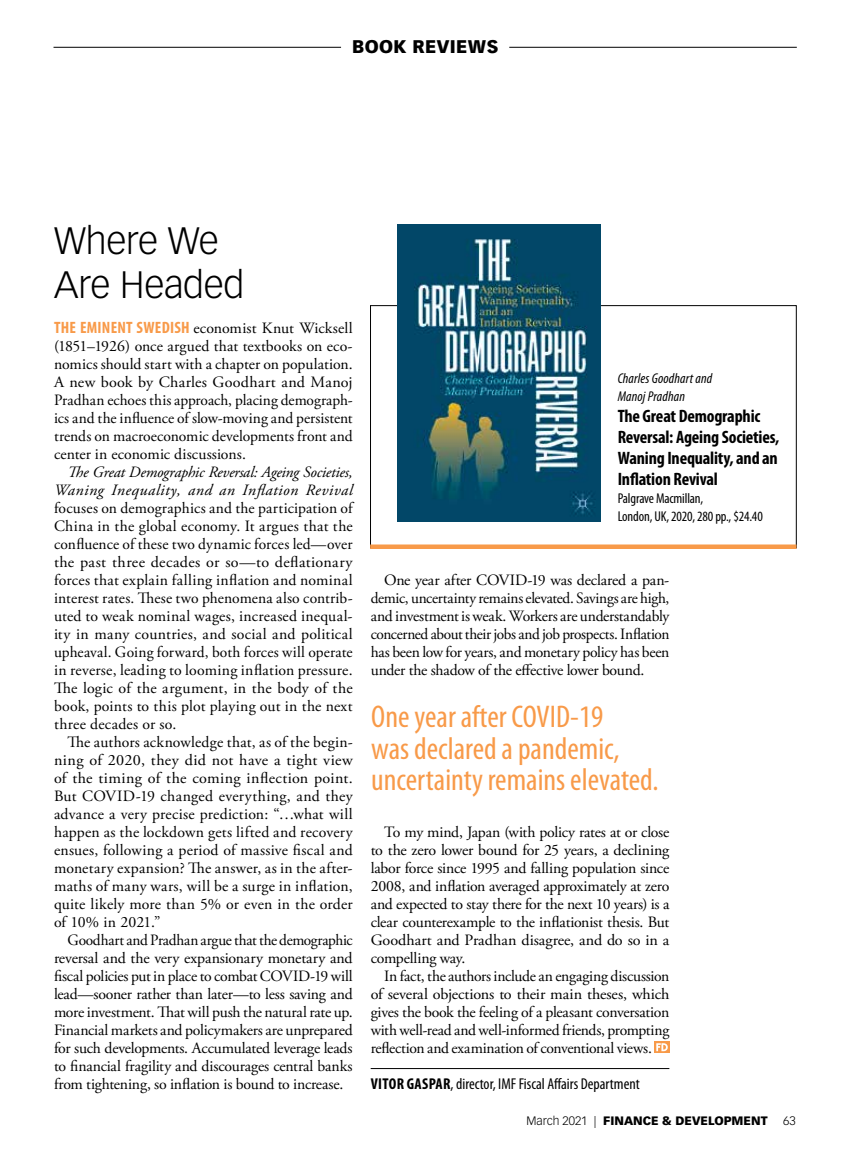
<style>
.page{position:relative;width:864px;height:1161px;background:#fff}
.page>*{position:absolute;margin:0;border:0;box-sizing:border-box;transform-origin:0 0}
.t1{font:300 37.5px/43.5px "Vectora LT Std";letter-spacing:-.01em;color:#000}
.t2{font:condensed 31.5px/31.5px "Myriad Pro";color:#f89a49}
.t3{font:700 condensed 18px/21px "Myriad Pro";letter-spacing:-.01em;color:#000}
.t4{font:900 18px "Vectora LT Std";letter-spacing:.02em;color:#000}
.t5{font:15.75px/18px "Adobe Garamond Pro";letter-spacing:-.005em;color:#000;text-align:justify}
.t6{font:italic 15.75px/18px "Adobe Garamond Pro";letter-spacing:-.01em;color:#000;text-align:right}
.t7{font:condensed 15.75px "Myriad Pro";color:#000}
.t8{font:condensed 14.25px/18px "Myriad Pro";letter-spacing:-.01em;color:#000}
.t9{font:italic condensed 14.25px/18px "Myriad Pro";letter-spacing:.01em;color:#000}
.t10{font:900 12px "Vectora LT Std";color:#000}
.t11{font:300 12px "Vectora LT Std";color:#000}
.s1{font-family:"Myriad Pro";font-weight:700;font-stretch:condensed;font-size:16.5px;color:#f89a49}
.s2{font-weight:700}
.s3{font-weight:300}
</style>
<div class="page">
<hr style="left:509px;top:47px;width:288px;height:1px;background:#000">
<hr style="left:54px;top:47px;width:287px;height:1px;background:#000">
<hr style="left:371px;top:1068px;width:298px;height:1px;background:#000">
<svg style="left:654px;top:1042px;width:16px;height:11px"></svg>
<svg style="left:656px;top:1043px;width:12px;height:8px"></svg>
<div style="left:370px;top:544px;width:426px;height:5px;background:#f89a49"></div>
<img style="left:397px;top:224px;width:203px;height:298px">
<p class="t4" style="left:352px;top:36px;width:148px">BOOK REVIEWS</p>
<h1 class="t1" style="left:54px;top:220px;width:192px">Where We<br>Are Headed</h1>
<p class="t5" style="left:54px;top:320px;width:300px"><span class="s1">THE EMINENT SWEDISH</span> economist Knut Wicksell (1851–1926) once argued that textbooks on eco&shy;nomics should start with a chapter on population.<br>A new book by Charles Goodhart and Manoj Pradhan echoes this approach, placing demograph&shy;ics and the influence of slow-moving and persistent trends on macroeconomic developments front and center in economic discussions.</p>
<p class="t6" style="left:54px;top:463px;width:300px">The Great Demographic Reversal: Ageing Societies,<br>Waning Inequality, and an Inflation Revival</p>
<p class="t5" style="left:54px;top:500px;width:300px">focuses on demographics and the participation of China in the global economy. It argues that the confluence of these two dynamic forces led—over the past three decades or so—to deflationary forces that explain falling inflation and nominal interest rates. These two phenomena also contrib&shy;uted to weak nominal wages, increased inequal&shy;ity in many countries, and social and political upheaval. Going forward, both forces will operate in reverse, leading to looming inflation pressure.<br>The logic of the argument, in the body of the book, points to this plot playing out in the next three decades or so.</p>
<p class="t5" style="left:54px;top:734px;width:300px;text-indent:14px">The authors acknowledge that, as of the begin&shy;ning of 2020, they did not have a tight view of the timing of the coming inflection point.<br>But COVID-19 changed everything, and they advance a very precise prediction: “…what will happen as the lockdown gets lifted and recovery ensues, following a period of massive fiscal and monetary expansion? The answer, as in the after&shy;maths of many wars, will be a surge in inflation, quite likely more than 5% or even in the order of 10% in 2021.”</p>
<p class="t5" style="left:54px;top:932px;width:300px;text-indent:14px">Goodhart and Pradhan argue that the demographic reversal and the very expansionary monetary and fiscal policies put in place to combat COVID-19 will lead—sooner rather than later—to less saving and more investment. That will push the natural rate up.<br>Financial markets and policymakers are unprepared for such developments. Accumulated leverage leads to financial fragility and discourages central banks from tightening, so inflation is bound to increase.</p>
<p class="t9" style="left:618px;top:370px;width:96px">Charles Goodhart and<br>Manoj Pradhan</p>
<p class="t3" style="left:618px;top:406px;width:163px">The Great Demographic<br>Reversal: Ageing Societies,<br>Waning Inequality, and an<br>Inflation Revival</p>
<p class="t8" style="left:618px;top:490px;width:147px">Palgrave Macmillan,<br>London, UK, 2020, 280 pp., $24.40</p>
<p class="t5" style="left:371px;top:572px;width:300px;text-indent:14px">One year after COVID-19 was declared a pan&shy;demic, uncertainty remains elevated. Savings are high, and investment is weak. Workers are understandably concerned about their jobs and job prospects. Inflation has been low for years, and monetary policy has been under the shadow of the effective lower bound.</p>
<h2 class="t2" style="left:371px;top:702px;width:289px">One year after COVID-19<br>was declared a pandemic, uncertainty remains elevated.</h2>
<p class="t5" style="left:371px;top:824px;width:300px;text-indent:13px">To my mind, Japan (with policy rates at or close to the zero lower bound for 25 years, a declining labor force since 1995 and falling population since 2008, and inflation averaged approximately at zero and expected to stay there for the next 10 years) is a clear counterexample to the inflationist thesis. But Goodhart and Pradhan disagree, and do so in a compelling way.</p>
<p class="t5" style="left:371px;top:968px;width:300px;text-indent:14px">In fact, the authors include an engaging discussion of several objections to their main theses, which gives the book the feeling of a pleasant conversation with well-read and well-informed friends, prompting reflection and examination of conventional views.</p>
<p class="t7" style="left:371px;top:1075px;width:270px"><span class="s2">VITOR GASPAR</span>, director, IMF Fiscal Affairs Department</p>
<p class="t10" style="left:527px;top:1113px;width:243px"><span class="s3">March 2021 |</span> FINANCE &amp; DEVELOPMENT</p>
<p class="t11" style="left:783px;top:1114px;width:14px">63</p>
</div>
